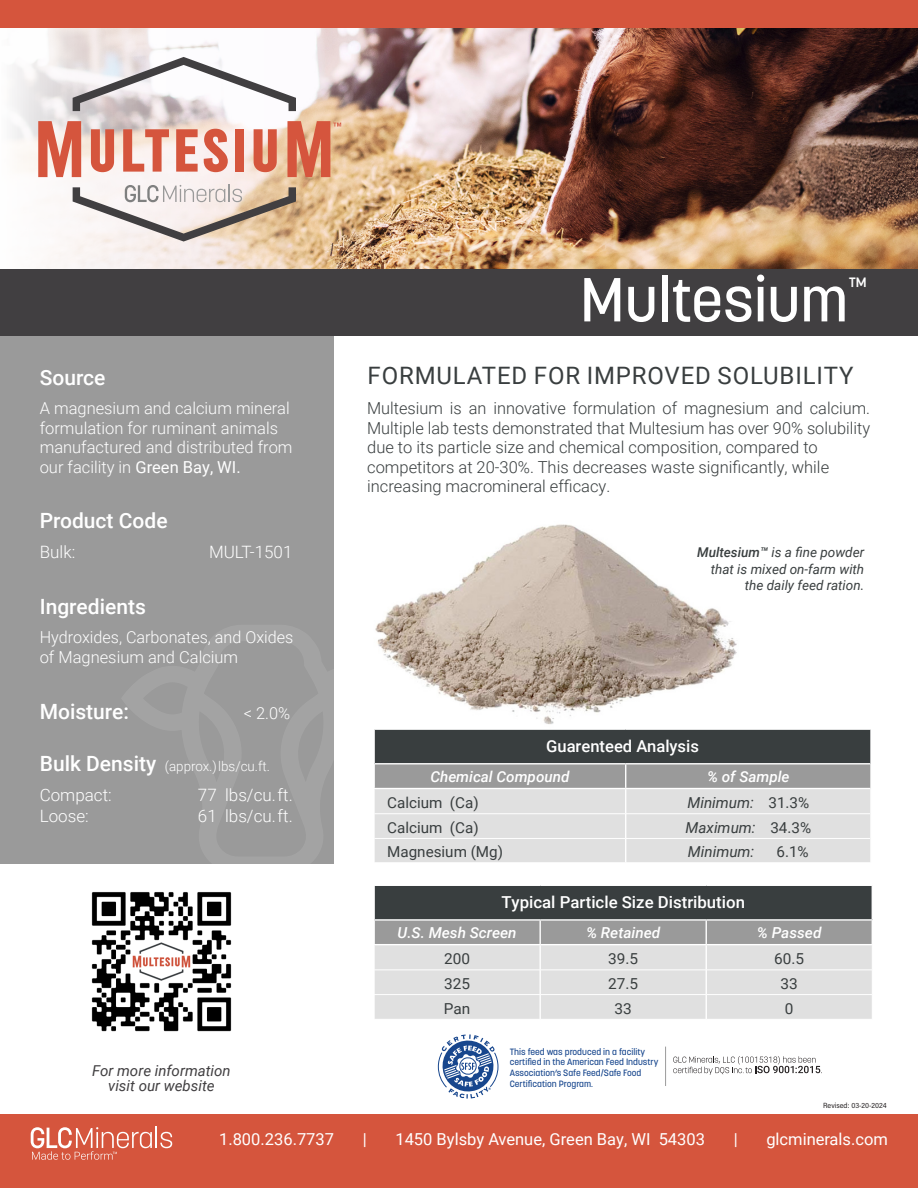
<style>
.page{position:relative;width:918px;height:1188px;background:#fff}
.page>*{position:absolute;margin:0;border:0;box-sizing:border-box;transform-origin:0 0}
.t1{font:500 61.5px "Korolev";color:#fff}
.t2{font:500 26.25px "Korolev";color:#fff}
.t3{font:24px "Roboto";letter-spacing:.035em;color:#393e3f}
.t4{font:500 21px "Roboto";color:#fff}
.t5{font:300 16.95px "Roboto";color:#fff}
.t6{font:300 16.5px/19.5px "Roboto";color:#393e3f;text-align:justify}
.t7{font:300 16.5px/19.5px "Roboto";color:#fff}
.t8{font:16.5px "Roboto";color:#fff}
.t9{font:500 16.5px "Roboto";color:#fff}
.t10{font:15.15px "Roboto";color:#393e3f}
.t11{font:italic 500 15.15px "Roboto";color:#fff}
.t12{font:italic 15.15px "Roboto";color:#393e3f}
.t13{font:italic 15px "Roboto";color:#413f41}
.t14{font:italic 13.5px/16.5px "Roboto";color:#393e3f;text-align:right}
.t15{font:300 13.5px "Roboto";color:#fff}
.t16{font:500 9px/10.9px "Korolev";color:#17468d}
.t17{font:7.5px "Acumin Pro Semi Cond";letter-spacing:.005em;color:#231f20}
.s1{font-weight:400}
.s2{font-weight:500;font-size:21px}
.s3{font-weight:500}
.s4{font-style:normal}
</style>
<div class="page">
<img style="left:91px;top:892px;width:141px;height:140px">
<div style="left:0;top:292px;width:333px;height:572px;background:#9a9a9a"></div>
<img style="left:375px;top:524px;width:362px;height:200px">
<div style="left:0;top:1114px;width:918px;height:74px;background:#d5553d"></div>
<img style="left:401px;top:27px;width:517px;height:242px">
<svg style="left:0;top:27px;width:401px;height:242px"></svg>
<div style="left:0;top:0;width:918px;height:27px;background:#d5553d"></div>
<div style="left:0;top:269px;width:918px;height:67px;background:#413f41"></div>
<div style="left:374px;top:885px;width:498px;height:35px;background:#393e3f"></div>
<hr style="left:373px;top:885px;width:167px;height:1px;background:#fff">
<hr style="left:373px;top:886px;width:2px;height:33px;background:#fff">
<hr style="left:540px;top:885px;width:166px;height:1px;background:#fff">
<hr style="left:706px;top:885px;width:167px;height:1px;background:#fff">
<hr style="left:373px;top:919px;width:167px;height:2px;background:#fff">
<hr style="left:540px;top:919px;width:166px;height:2px;background:#fff">
<hr style="left:706px;top:919px;width:167px;height:2px;background:#fff">
<svg style="left:374px;top:920px;width:498px;height:99px;background:#d1d1d1"></svg>
<svg style="left:31px;top:1126px;width:141px;height:34px"></svg>
<div style="left:374px;top:729px;width:497px;height:35px;background:#393e3f"></div>
<hr style="left:373px;top:728px;width:253px;height:2px;background:#fff">
<hr style="left:626px;top:728px;width:246px;height:2px;background:#fff">
<hr style="left:375px;top:763px;width:251px;height:1px;background:#fff">
<hr style="left:626px;top:763px;width:244px;height:1px;background:#fff">
<hr style="left:373px;top:730px;width:2px;height:34px;background:#fff">
<hr style="left:870px;top:730px;width:2px;height:34px;background:#fff">
<svg style="left:374px;top:764px;width:497px;height:98px;background:#cfcfcf"></svg>
<hr style="left:374px;top:813px;width:252px;height:1px;background:#fff">
<hr style="left:626px;top:813px;width:244px;height:1px;background:#fff">
<hr style="left:374px;top:838px;width:252px;height:1px;background:#fff">
<hr style="left:626px;top:838px;width:244px;height:1px;background:#fff">
<svg style="left:438px;top:1034px;width:61px;height:65px"></svg>
<hr style="left:665px;top:1047px;width:1px;height:39px;background:#9b9b9b">
<svg style="left:673px;top:1056px;width:149px;height:19px"></svg>
<svg style="left:73px;top:57px;width:223px;height:54px"></svg>
<svg style="left:73px;top:184px;width:223px;height:58px"></svg>
<svg style="left:38px;top:121px;width:43px;height:56px;background:#de7e6b"></svg>
<svg style="left:287px;top:121px;width:54px;height:56px;background:#db8162"></svg>
<svg style="left:91px;top:129px;width:23px;height:43px"></svg>
<svg style="left:123px;top:129px;width:46px;height:43px"></svg>
<svg style="left:176px;top:129px;width:22px;height:43px"></svg>
<svg style="left:204px;top:129px;width:24px;height:43px"></svg>
<div style="left:236px;top:129px;width:8px;height:43px;background:#d5553d"></div>
<svg style="left:254px;top:129px;width:23px;height:43px"></svg>
<p class="t1" style="left:580px;top:261px;width:270px">Multesium</p>
<p class="t2" style="left:848px;top:270px;width:21px">™</p>
<p class="t4" style="left:40px;top:363px;width:67px">Source</p>
<p class="t3" style="left:368px;top:359px;width:487px">FORMULATED FOR IMPROVED SOLUBILITY</p>
<p class="t6" style="left:367px;top:398px;width:504px">Multesium is an innovative formulation of magnesium and calcium.<br>Multiple lab tests demonstrated that Multesium has over 90% solubility due to its particle size and chemical composition, compared to</p>
<p class="t6" style="left:367px;top:456px;width:464px">competitors at 20-30%. This decreases waste significantly, while</p>
<p class="t6" style="left:367px;top:476px;width:245px">increasing macromineral efficacy.</p>
<p class="t7" style="left:40px;top:398px;width:251px">A magnesium and calcium mineral</p>
<p class="t7" style="left:40px;top:417px;width:240px">formulation for ruminant animals</p>
<p class="t7" style="left:40px;top:437px;width:254px">manufactured and distributed from our facility in <span class="s1">Green Bay, WI.</span></p>
<p class="t4" style="left:40px;top:506px;width:129px">Product Code</p>
<p class="t5" style="left:40px;top:540px;width:37px">Bulk:</p>
<p class="t5" style="left:209px;top:540px;width:85px">MULT-1501</p>
<p class="t4" style="left:40px;top:592px;width:108px">Ingredients</p>
<p class="t7" style="left:40px;top:627px;width:255px">Hydroxides, Carbonates, and Oxides</p>
<p class="t7" style="left:40px;top:647px;width:200px">of Magnesium and Calcium</p>
<p class="t4" style="left:40px;top:697px;width:91px">Moisture:</p>
<p class="t7" style="left:244px;top:703px;width:48px">&lt; 2.0%</p>
<p class="t15" style="left:40px;top:757px;width:232px"><span class="s2">Bulk Density</span> (approx.) lbs/cu.ft.</p>
<p class="t5" style="left:40px;top:783px;width:73px">Compact:</p>
<p class="t5" style="left:198px;top:783px;width:96px">77 lbs/cu.ft.</p>
<p class="t5" style="left:40px;top:804px;width:51px">Loose:</p>
<p class="t5" style="left:198px;top:804px;width:96px">61 lbs/cu.ft.</p>
<p class="t13" style="left:92px;top:1060px;width:140px">For more information</p>
<p class="t13" style="left:108px;top:1075px;width:108px">visit our website</p>
<p class="t14" style="left:697px;top:544px;width:169px"><span class="s3">Multesium™</span> is a fine powder that is mixed on-farm with the daily feed ration.</p>
<p class="t9" style="left:546px;top:735px;width:154px">Guarenteed Analysis</p>
<p class="t11" style="left:430px;top:766px;width:141px">Chemical Compound</p>
<p class="t11" style="left:707px;top:766px;width:84px">% of Sample</p>
<p class="t10" style="left:387px;top:792px;width:93px">Calcium (Ca)</p>
<p class="t12" style="left:687px;top:792px;width:123px">Minimum: <span class="s4">31.3%</span></p>
<p class="t10" style="left:387px;top:817px;width:93px">Calcium (Ca)</p>
<p class="t12" style="left:686px;top:817px;width:127px">Maximum: <span class="s4">34.3%</span></p>
<p class="t10" style="left:387px;top:841px;width:117px">Magnesium (Mg)</p>
<p class="t12" style="left:688px;top:841px;width:68px">Minimum:</p>
<p class="t10" style="left:777px;top:841px;width:34px">6.1%</p>
<p class="t9" style="left:501px;top:891px;width:245px">Typical Particle Size Distribution</p>
<p class="t11" style="left:398px;top:922px;width:121px">U.S. Mesh Screen</p>
<p class="t11" style="left:586px;top:922px;width:76px">% Retained</p>
<p class="t11" style="left:757px;top:922px;width:66px">% Passed</p>
<p class="t10" style="left:444px;top:948px;width:27px">200</p>
<p class="t10" style="left:608px;top:948px;width:31px">39.5</p>
<p class="t10" style="left:774px;top:948px;width:31px">60.5</p>
<p class="t10" style="left:444px;top:973px;width:27px">325</p>
<p class="t10" style="left:608px;top:973px;width:31px">27.5</p>
<p class="t10" style="left:781px;top:973px;width:19px">33</p>
<p class="t10" style="left:444px;top:998px;width:28px">Pan</p>
<p class="t10" style="left:615px;top:998px;width:19px">33</p>
<p class="t10" style="left:785px;top:998px;width:10px">0</p>
<p class="t16" style="left:510px;top:1046px;width:150px">This feed was produced in a facility certified in the American Feed Industry Association’s Safe Feed/Safe Food Certification Program.</p>
<p class="t17" style="left:823px;top:1100px;width:65px">Revised: 03-20-2024</p>
<p class="t8" style="left:219px;top:1128px;width:117px">1.800.236.7737</p>
<p class="t8" style="left:363px;top:1128px;width:6px">|</p>
<p class="t8" style="left:395px;top:1128px;width:311px">1450 Bylsby Avenue, Green Bay, WI 54303</p>
<p class="t8" style="left:734px;top:1128px;width:6px">|</p>
<p class="t8" style="left:766px;top:1128px;width:123px">glcminerals.com</p>
</div>
